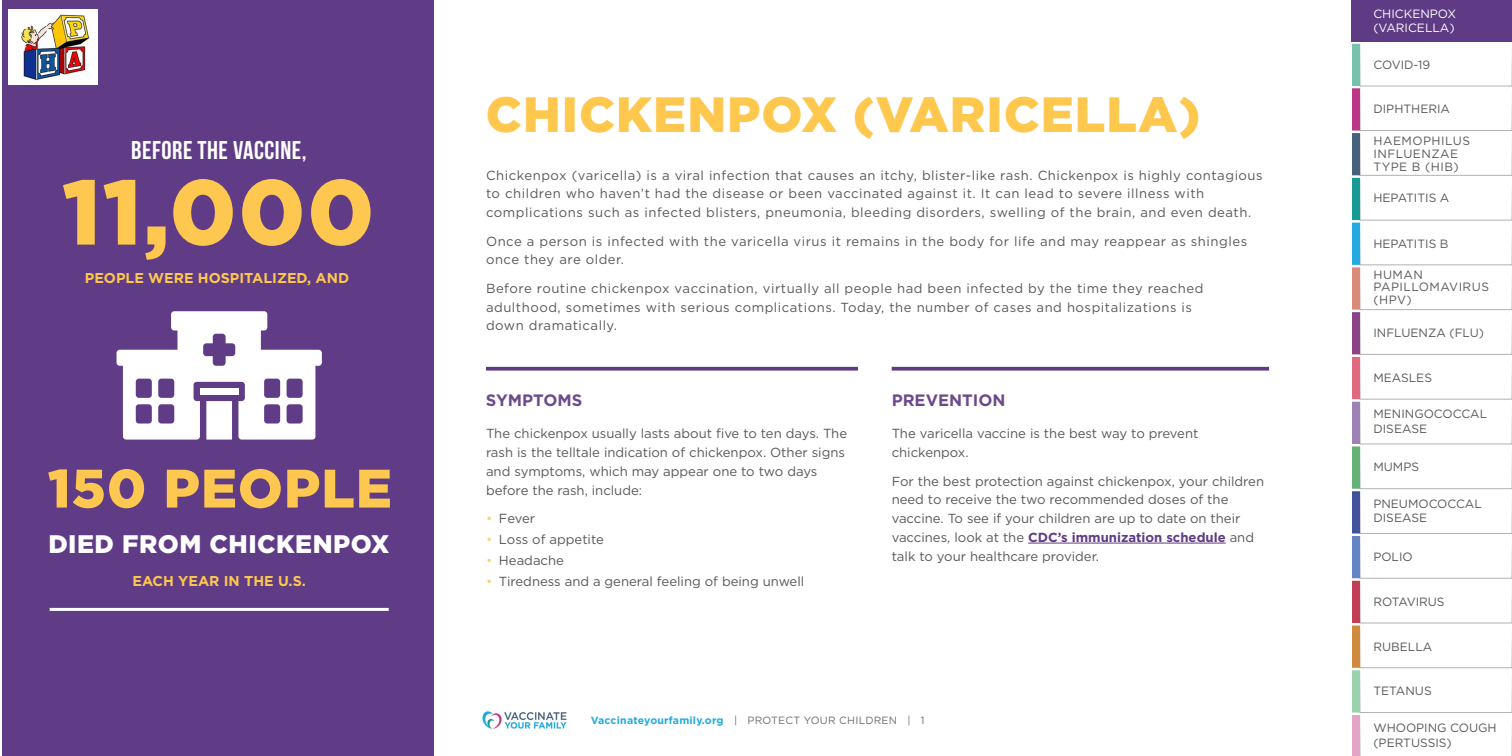
<style>
.page{position:relative;width:1512px;height:756px;background:#fff}
.page>*{position:absolute;margin:0;border:0;box-sizing:border-box;transform-origin:0 0}
.t1{font:900 91.8px "Gotham";color:#fec74f}
.t2{font:900 54.15px "Gotham";letter-spacing:.02em;color:#fec74f}
.t3{font:900 49.5px "Gotham";letter-spacing:.02em;color:#fec74d}
.t4{font:25.65px "Bebas Neue";letter-spacing:.02em;color:#fff}
.t5{font:900 25.35px "Gotham";letter-spacing:.02em;color:#fff}
.t6{font:700 16.5px "Gotham";color:#6c4b8d}
.t7{font:700 14.25px "Gotham";color:#fec74f}
.t8{font:13.2px/18.8px "Gotham";letter-spacing:.03em;color:#57585a}
.t9{font:13.2px/18.8px "Gotham";color:#57585a}
.t10{font:12px/14.2px "Gotham";color:#57585a}
.t11{font:12px/12.8px "Gotham";letter-spacing:.04em;color:#57585a}
.t12{font:12px/14.2px "Gotham";color:#fff}
.t13{font:700 10.5px "Gotham";letter-spacing:.02em;color:#24aae1}
.s1{color:#fed073}
.s2{font-weight:700;color:#5f3b85}
.s3{font-weight:400;color:#6c6d70}
</style>
<div class="page">
<svg style="left:1352px;top:43px;width:160px;height:713px"></svg>
<img style="left:482px;top:711px;width:85px;height:18px">
<div style="left:2px;top:0;width:432px;height:756px;background:#603c86"></div>
<hr style="left:50px;top:608px;width:339px;height:3px;background:#fff">
<svg style="left:117px;top:311px;width:205px;height:129px"></svg>
<svg style="left:892px;top:367px;width:377px;height:4px;background:#6f4e91"></svg>
<svg style="left:486px;top:367px;width:372px;height:4px"></svg>
<hr style="left:1028px;top:543px;width:198px;height:1px;background:#5f3b85">
<div style="left:1352px;top:0;width:160px;height:42px;background:#5f3b85"></div>
<img style="left:9px;top:10px;width:88px;height:75px">
<h3 class="t4" style="left:131px;top:136px;width:177px">BEFORE THE VACCINE,</h3>
<h1 class="t1" style="left:62px;top:149px;width:314px">11,000</h1>
<p class="t7" style="left:85px;top:269px;width:266px">PEOPLE WERE HOSPITALIZED, AND</p>
<h2 class="t2" style="left:48px;top:451px;width:346px">150 PEOPLE</h2>
<h3 class="t5" style="left:48px;top:526px;width:343px">DIED FROM CHICKENPOX</h3>
<p class="t7" style="left:133px;top:572px;width:175px">EACH YEAR IN THE U.S.</p>
<h3 class="t3" style="left:486px;top:81px;width:716px">CHICKENPOX (VARICELLA)</h3>
<p class="t8" style="left:486px;top:165px;width:778px">Chickenpox (varicella) is a viral infection that causes an itchy, blister-like rash. Chickenpox is highly contagious to children who haven’t had the disease or been vaccinated against it. It can lead to severe illness with complications such as infected blisters, pneumonia, bleeding disorders, swelling of the brain, and even death.</p>
<p class="t8" style="left:486px;top:231px;width:763px">Once a person is infected with the varicella virus it remains in the body for life and may reappear as shingles once they are older.</p>
<p class="t8" style="left:486px;top:278px;width:719px">Before routine chickenpox vaccination, virtually all people had been infected by the time they reached adulthood, sometimes with serious complications. Today, the number of cases and hospitalizations is down dramatically.</p>
<p class="t6" style="left:486px;top:389px;width:98px">SYMPTOMS</p>
<p class="t9" style="left:486px;top:424px;width:363px">The chickenpox usually lasts about five to ten days. The rash is the telltale indication of chickenpox. Other signs and symptoms, which may appear one to two days before the rash, include:</p>
<p class="t8" style="left:486px;top:509px;width:51px"><span class="s1">•</span> Fever</p>
<p class="t9" style="left:486px;top:530px;width:119px"><span class="s1">•</span> Loss of appetite</p>
<p class="t9" style="left:486px;top:551px;width:79px"><span class="s1">•</span> Headache</p>
<p class="t9" style="left:486px;top:571px;width:320px"><span class="s1">•</span> Tiredness and a general feeling of being unwell</p>
<p class="t6" style="left:892px;top:389px;width:115px">PREVENTION</p>
<p class="t9" style="left:892px;top:424px;width:308px">The varicella vaccine is the best way to prevent chickenpox.</p>
<p class="t9" style="left:892px;top:471px;width:374px">For the best protection against chickenpox, your children need to receive the two recommended doses of the vaccine. To see if your children are up to date on their vaccines, look at the <span class="s2">CDC’s immunization schedule</span> and talk to your healthcare provider.</p>
<p class="t13" style="left:591px;top:714px;width:335px">Vaccinateyourfamily.org <span class="s3">| PROTECT YOUR CHILDREN | 1</span></p>
<p class="t12" style="left:1373px;top:6px;width:84px">CHICKENPOX (VARICELLA)</p>
<p class="t10" style="left:1373px;top:57px;width:58px">COVID-19</p>
<p class="t10" style="left:1373px;top:102px;width:78px">DIPHTHERIA</p>
<p class="t11" style="left:1373px;top:134px;width:98px">HAEMOPHILUS<br>INFLUENZAE<br>TYPE B (HIB)</p>
<p class="t10" style="left:1373px;top:190px;width:78px">HEPATITIS A</p>
<p class="t10" style="left:1373px;top:237px;width:77px">HEPATITIS B</p>
<p class="t11" style="left:1373px;top:268px;width:117px">HUMAN<br>PAPILLOMAVIRUS (HPV)</p>
<p class="t10" style="left:1373px;top:326px;width:112px">INFLUENZA (FLU)</p>
<p class="t10" style="left:1373px;top:371px;width:60px">MEASLES</p>
<p class="t10" style="left:1373px;top:407px;width:115px">MENINGOCOCCAL<br>DISEASE</p>
<p class="t10" style="left:1373px;top:459px;width:47px">MUMPS</p>
<p class="t10" style="left:1373px;top:496px;width:110px">PNEUMOCOCCAL<br>DISEASE</p>
<p class="t10" style="left:1373px;top:549px;width:41px">POLIO</p>
<p class="t10" style="left:1373px;top:594px;width:73px">ROTAVIRUS</p>
<p class="t10" style="left:1373px;top:639px;width:60px">RUBELLA</p>
<p class="t10" style="left:1373px;top:684px;width:60px">TETANUS</p>
<p class="t10" style="left:1373px;top:721px;width:125px">WHOOPING COUGH (PERTUSSIS)</p>
</div>
